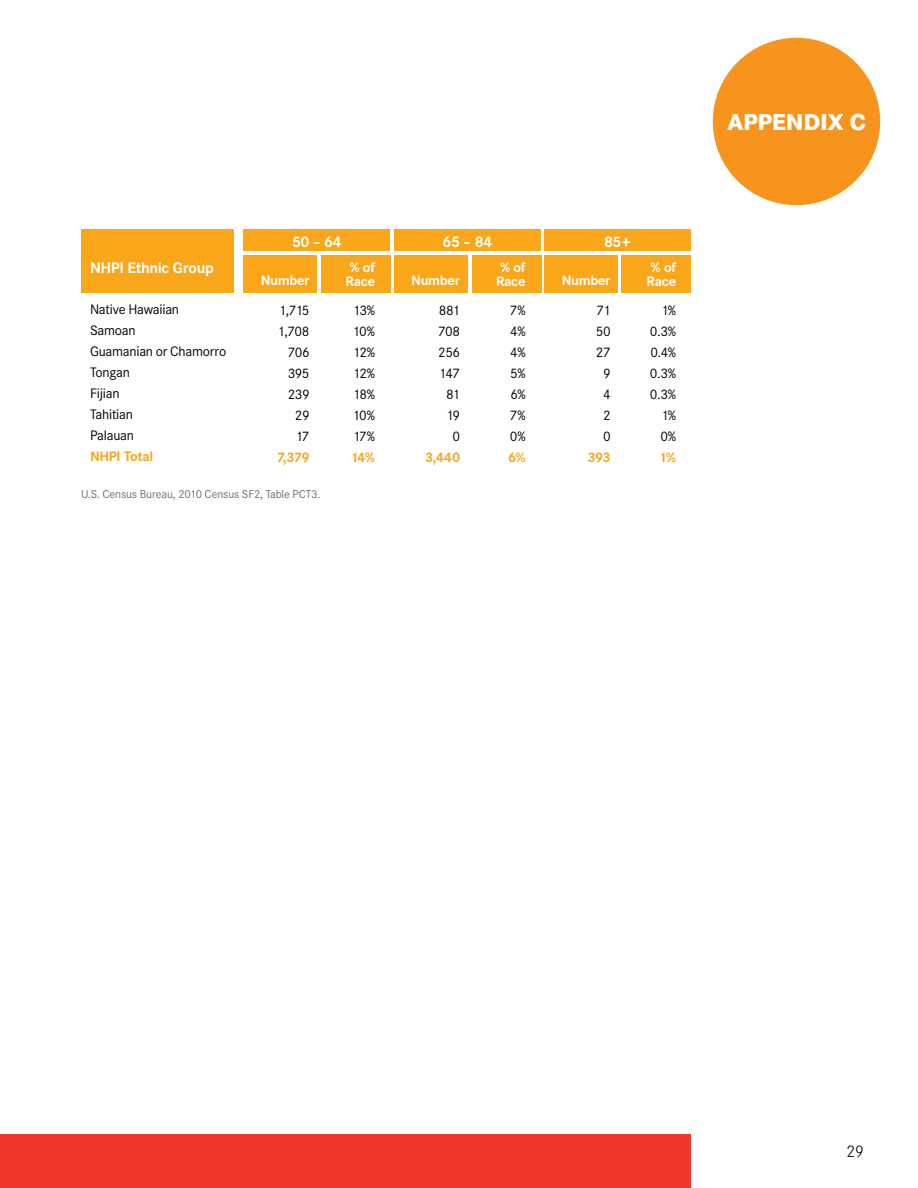
<style>
.page{position:relative;width:918px;height:1188px;background:#fff}
.page>*{position:absolute;margin:0;border:0;box-sizing:border-box;transform-origin:0 0}
.t1{font:800 22.5px "Corporate S";letter-spacing:-.015em;color:#fff}
.t2{font:300 16.5px "Corporate S";color:#000}
.t3{font:700 15px "Corporate S";letter-spacing:-.03em;color:#fff}
.t4{font:13.5px/21px "Corporate S";letter-spacing:-.02em;color:#000;text-align:justify}
.t5{font:700 13.5px/13.5px "Corporate S";letter-spacing:-.02em;color:#fff}
.t6{font:700 13.5px "Corporate S";letter-spacing:-.03em;color:#faa61a}
.t7{font:13.5px/21px "Corporate S";letter-spacing:-.045em;color:#000;text-align:right}
.t8{font:13.5px/21px "Corporate S";letter-spacing:-.055em;color:#000;text-align:right}
.t9{font:11.25px "Corporate S";letter-spacing:-.01em;color:#6d6e71}
</style>
<div class="page">
<div style="left:0;top:1134px;width:691px;height:54px;background:#ef3829"></div>
<div style="left:244px;top:229px;width:146px;height:21px;background:#faa61a"></div>
<div style="left:394px;top:229px;width:147px;height:21px;background:#faa61a"></div>
<div style="left:545px;top:229px;width:146px;height:21px;background:#faa61a"></div>
<div style="left:244px;top:255px;width:73px;height:38px;background:#faa61a"></div>
<div style="left:395px;top:255px;width:73px;height:38px;background:#faa61a"></div>
<div style="left:544px;top:255px;width:74px;height:38px;background:#faa61a"></div>
<div style="left:321px;top:255px;width:69px;height:38px;background:#faa61a"></div>
<div style="left:472px;top:255px;width:69px;height:38px;background:#faa61a"></div>
<div style="left:622px;top:255px;width:69px;height:38px;background:#faa61a"></div>
<div style="left:81px;top:229px;width:152px;height:63px;background:#faa61a"></div>
<div style="left:713px;top:38px;width:167px;height:167px;background:#f7941e;border-radius:50%"></div>
<p class="t3" style="left:90px;top:259px;width:125px">NHPI Ethnic Group</p>
<p class="t4" style="left:90px;top:299px;width:138px;text-align:left">Native Hawaiian<br>Samoan<br>Guamanian or Chamorro<br>Tongan<br>Fijian<br>Tahitian<br>Palauan</p>
<p class="t6" style="left:90px;top:448px;width:65px">NHPI Total</p>
<p class="t3" style="left:292px;top:232px;width:51px">50 – 64</p>
<p class="t3" style="left:443px;top:232px;width:51px">65 – 84</p>
<p class="t3" style="left:604px;top:232px;width:29px">85+</p>
<p class="t5" style="left:261px;top:274px;width:50px">Number</p>
<p class="t7" style="left:278px;top:299px;width:34px">1,715<br>1,708<br>706<br>395<br>239<br>29<br>17</p>
<p class="t6" style="left:277px;top:449px;width:34px">7,379</p>
<p class="t5" style="left:346px;top:261px;width:31px">% of<br>Race</p>
<p class="t4" style="left:352px;top:300px;width:24px">13% 10% 12% 12% 18% 10% 17%</p>
<p class="t6" style="left:350px;top:449px;width:26px">14%</p>
<p class="t5" style="left:411px;top:274px;width:50px">Number</p>
<p class="t8" style="left:438px;top:300px;width:24px">881<br>708<br>256<br>147<br>81<br>19<br>0</p>
<p class="t6" style="left:425px;top:449px;width:37px">3,440</p>
<p class="t5" style="left:496px;top:261px;width:31px">% of<br>Race</p>
<p class="t4" style="left:510px;top:300px;width:17px">7% 4% 4% 5% 6% 7% 0%</p>
<p class="t6" style="left:508px;top:449px;width:19px">6%</p>
<p class="t5" style="left:562px;top:274px;width:50px">Number</p>
<p class="t4" style="left:596px;top:300px;width:16px;text-align:center">71<br>50<br>27<br>9<br>4<br>2<br>0</p>
<p class="t6" style="left:588px;top:449px;width:25px">393</p>
<p class="t9" style="left:81px;top:488px;width:241px">U.S. Census Bureau, 2010 Census SF2, Table PCT3.</p>
<p class="t5" style="left:647px;top:261px;width:31px">% of<br>Race</p>
<p class="t4" style="left:650px;top:300px;width:28px;text-align:right">1%<br>0.3%<br>0.4%<br>0.3%<br>0.3%<br>1%<br>0%</p>
<p class="t6" style="left:659px;top:449px;width:19px">1%</p>
<h1 class="t1" style="left:727px;top:108px;width:140px">APPENDIX C</h1>
<p class="t2" style="left:846px;top:1141px;width:20px">29</p>
</div>
